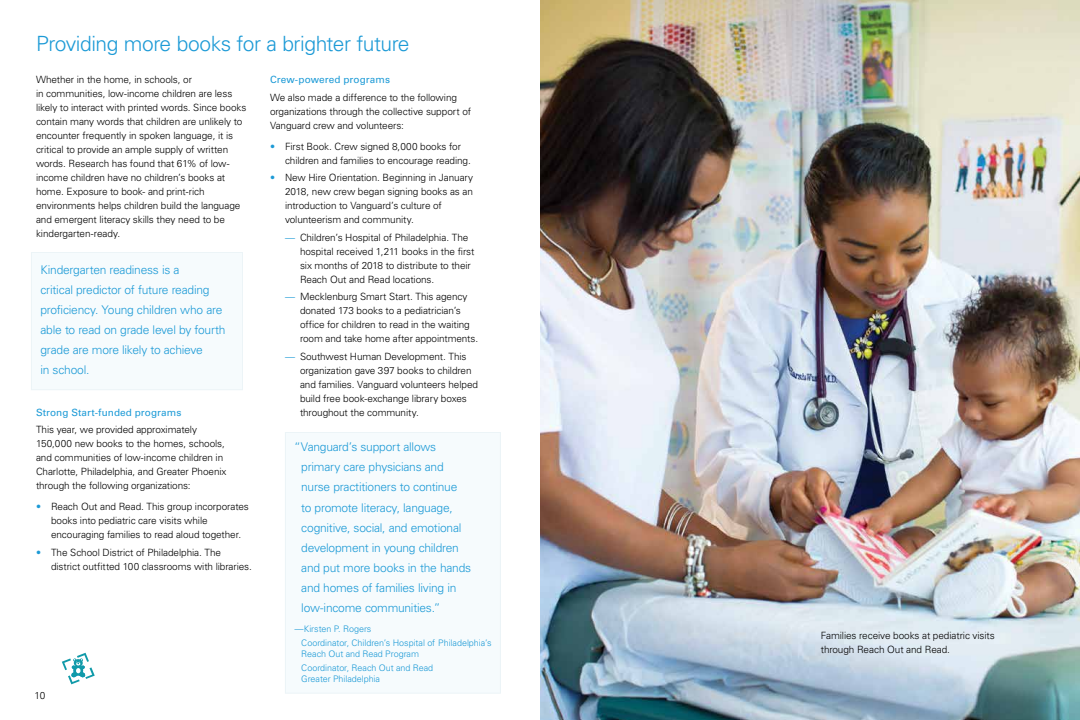
<style>
.page{position:relative;width:1080px;height:720px;background:#fff}
.page>*{position:absolute;margin:0;border:0;box-sizing:border-box;transform-origin:0 0}
.t1{font:300 21px "Univers LT Std";letter-spacing:-.025em;color:#1c9ad6}
.t2{font:300 12px/20px "Univers LT Std";letter-spacing:-.02em;color:#1c9ad6}
.t3{font:300 10px/14px "Univers LT Std";letter-spacing:-.01em;color:#000}
.t4{font:10px "Univers LT Std";letter-spacing:.01em;color:#1c9ad6}
.t5{font:300 9px/14px "Univers LT Std";letter-spacing:-.005em;color:#1c9ad6}
.s1{color:#1c9ad6}
.s2{font-style:italic}
</style>
<div class="page">
<img style="left:540px;top:0;width:540px;height:720px">
<div style="left:31px;top:252px;width:212px;height:138px;background:#f6fbfd"></div>
<div style="left:285px;top:432px;width:216px;height:262px;background:#f6fbfd"></div>
<svg style="left:62px;top:653px;width:33px;height:31px"></svg>
<h1 class="t1" style="left:36px;top:31px;width:375px">Providing more books for a brighter future</h1>
<p class="t3" style="left:36px;top:73px;width:212px">Whether in the home, in schools, or<br>in communities, low-income children are less likely to interact with printed words. Since books contain many words that children are unlikely to encounter frequently in spoken language, it is critical to provide an ample supply of written words. Research has found that 61% of low&shy;income children have no children’s books at home. Exposure to book- and print-rich environments helps children build the language and emergent literacy skills they need to be kindergarten-ready.</p>
<p class="t2" style="left:40px;top:259px;width:187px">Kindergarten readiness is a<br>critical predictor of future reading proficiency. Young children who are able to read on grade level by fourth grade are more likely to achieve<br>in school.</p>
<p class="t4" style="left:36px;top:406px;width:147px">Strong Start-funded programs</p>
<p class="t3" style="left:36px;top:423px;width:192px">This year, we provided approximately 150,000 new books to the homes, schools, and communities of low-income children in Charlotte, Philadelphia, and Greater Phoenix through the following organizations:</p>
<p class="t3" style="left:51px;top:500px;width:199px;text-indent:-15px"><span class="s1">•</span> Reach Out and Read. This group incorporates books into pediatric care visits while encouraging families to read aloud together.</p>
<p class="t3" style="left:51px;top:545px;width:202px;text-indent:-15px"><span class="s1">•</span> The School District of Philadelphia. The district outfitted 100 classrooms with libraries.</p>
<p class="t3" style="left:35px;top:689px;width:12px">10</p>
<p class="t4" style="left:270px;top:74px;width:122px">Crew-powered programs</p>
<p class="t3" style="left:270px;top:90px;width:203px">We also made a difference to the following organizations through the collective support of<br>Vanguard crew and volunteers:</p>
<p class="t3" style="left:285px;top:139px;width:187px;text-indent:-15px"><span class="s1">•</span> First Book. Crew signed 8,000 books for children and families to encourage reading.</p>
<p class="t3" style="left:285px;top:171px;width:190px;text-indent:-15px"><span class="s1">•</span> New Hire Orientation. Beginning in January 2018, new crew began signing books as an introduction to Vanguard’s culture of volunteerism and community.</p>
<p class="t3" style="left:300px;top:230px;width:176px;text-indent:-15px"><span class="s1">—</span> Children’s Hospital of Philadelphia. The hospital received 1,211 books in the first six months of 2018 to distribute to their Reach Out and Read locations.</p>
<p class="t3" style="left:300px;top:290px;width:180px;text-indent:-15px"><span class="s1">—</span> Mecklenburg Smart Start. This agency donated 173 books to a pediatrician’s office for children to read in the waiting room and take home after appointments.</p>
<p class="t3" style="left:300px;top:349px;width:180px;text-indent:-15px"><span class="s1">—</span> Southwest Human Development. This organization gave 397 books to children and families. Vanguard volunteers helped build free book-exchange library boxes throughout the community.</p>
<p class="t2" style="left:301px;top:437px;width:171px;text-indent:-7px">“Vanguard’s support allows primary care physicians and nurse practitioners to continue<br>to promote literacy, language, cognitive, social, and emotional development in young children and put more books in the hands and homes of families living in low-income communities.”</p>
<p class="t5" style="left:301px;top:622px;width:192px;text-indent:-7px"><span class="s2">—</span>Kirsten P. Rogers<br>Coordinator, Children’s Hospital of Philadelphia’s</p>
<p class="t5" style="left:301px;top:647px;width:134px">Reach Out and Read Program<br>Coordinator, Reach Out and Read</p>
<p class="t5" style="left:301px;top:672px;width:80px">Greater Philadelphia</p>
<p class="t3" style="left:821px;top:629px;width:176px">Families receive books at pediatric visits through Reach Out and Read.</p>
</div>
